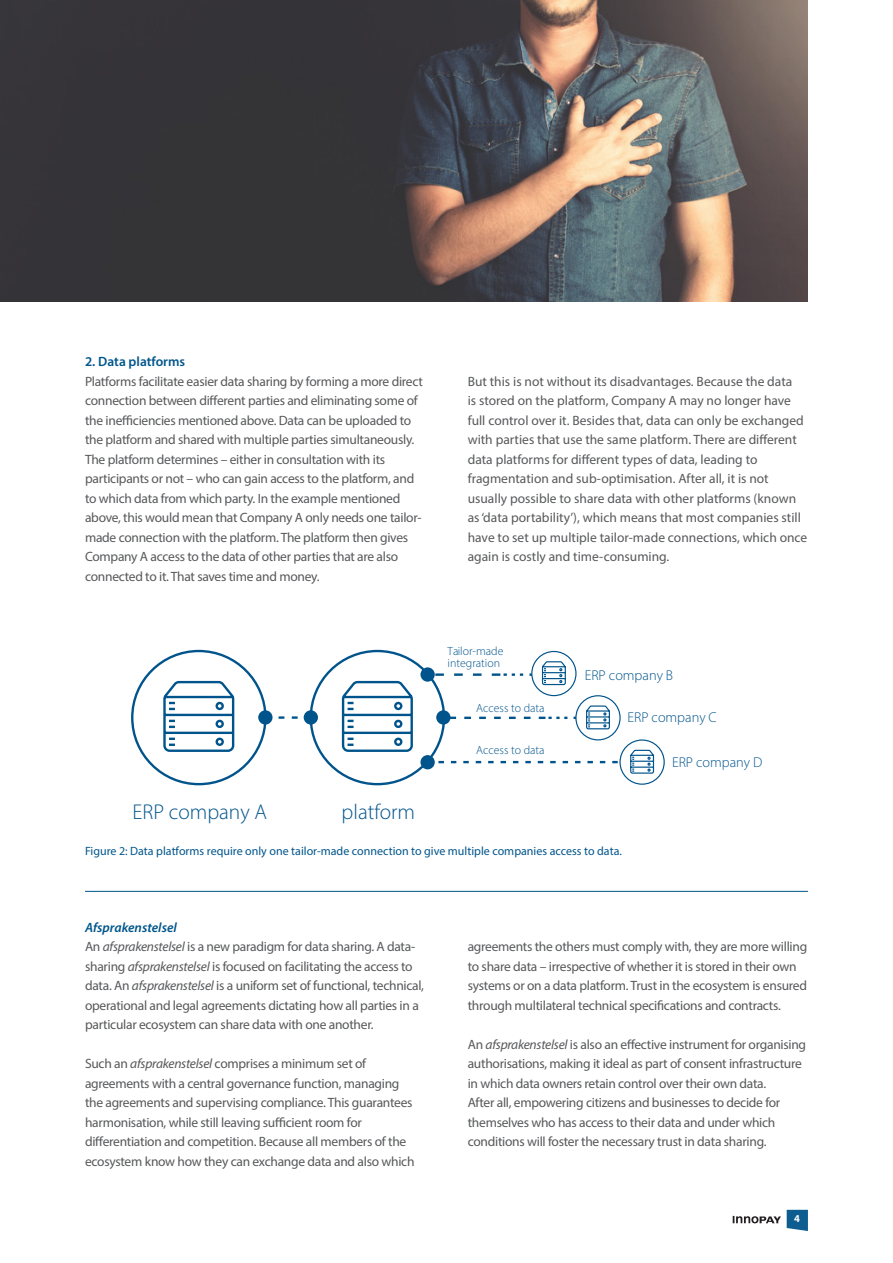
<style>
.page{position:relative;width:893px;height:1263px;background:#fff}
.page>*{position:absolute;margin:0;border:0;box-sizing:border-box;transform-origin:0 0}
.t1{font:300 21.45px "Myriad Pro";color:#00548c}
.t2{font:300 14.25px "Myriad Pro";color:#00548c}
.leestekst_2{font:13.5px/19.5px "Myriad Pro";letter-spacing:-.02em;color:#57585a}
.leestekst_2-2{font:13.5px/19.5px "Myriad Pro";color:#57585a}
.tussenkopjes{font:italic 600 13.5px "Myriad Pro";color:#00558b}
.tussenkopjes-2{font:600 13.5px "Myriad Pro";color:#00558b}
.leestekst_2-3{font:12px "Myriad Pro";color:#00558b}
.t3{font:300 11.85px/11.9px "Myriad Pro";color:#00548c}
.t4{font:700 10.5px "Myriad Pro";color:#fff}
.s1{font-style:italic}
</style>
<div class="page">
<svg style="left:733px;top:1215px;width:48px;height:8px"></svg>
<svg style="left:787px;top:1210px;width:21px;height:21px"></svg>
<svg style="left:131px;top:649px;width:283px;height:137px"></svg>
<svg style="left:426px;top:650px;width:239px;height:135px"></svg>
<div style="left:258px;top:710px;width:15px;height:15px;background:#00548c;border-radius:50%"></div>
<div style="left:304px;top:710px;width:14px;height:15px;background:#00548c;border-radius:50%"></div>
<div style="left:420px;top:667px;width:15px;height:15px;background:#00548c;border-radius:50%"></div>
<div style="left:436px;top:710px;width:15px;height:15px;background:#00548c;border-radius:50%"></div>
<div style="left:420px;top:755px;width:15px;height:14px;background:#00548c;border-radius:50%"></div>
<hr style="left:85px;top:891px;width:723px;height:1px;background:#00558b">
<img style="left:0;top:0;width:808px;height:302px">
<p class="tussenkopjes-2" style="left:85px;top:353px;width:102px">2. Data platforms</p>
<p class="leestekst_2" style="left:85px;top:371px;width:339px">Platforms facilitate easier data sharing by forming a more direct connection between different parties and eliminating some of the inefficiencies mentioned above. Data can be uploaded to the platform and shared with multiple parties simultaneously.<br>The platform determines – either in consultation with its participants or not – who can gain access to the platform, and to which data from which party. In the example mentioned above, this would mean that Company A only needs one tailor&shy;made connection with the platform. The platform then gives Company A access to the data of other parties that are also connected to it. That saves time and money.</p>
<p class="leestekst_2-2" style="left:468px;top:371px;width:341px">But this is not without its disadvantages. Because the data<br>is stored on the platform, Company A may no longer have full control over it. Besides that, data can only be exchanged with parties that use the same platform. There are different data platforms for different types of data, leading to fragmentation and sub-optimisation. After all, it is not usually possible to share data with other platforms (known as ‘data portability’), which means that most companies still have to set up multiple tailor-made connections, which once again is costly and time-consuming.</p>
<h1 class="t1" style="left:133px;top:799px;width:136px">ERP company A</h1>
<h1 class="t1" style="left:342px;top:799px;width:75px">platform</h1>
<p class="t3" style="left:447px;top:645px;width:58px">Tailor-made integration</p>
<p class="t3" style="left:476px;top:702px;width:70px">Access to data</p>
<p class="t3" style="left:476px;top:744px;width:70px">Access to data</p>
<p class="t2" style="left:585px;top:666px;width:90px">ERP company B</p>
<p class="t2" style="left:627px;top:709px;width:91px">ERP company C</p>
<p class="t2" style="left:672px;top:753px;width:92px">ERP company D</p>
<p class="leestekst_2-3" style="left:85px;top:843px;width:538px">Figure 2: Data platforms require only one tailor-made connection to give multiple companies access to data.</p>
<p class="tussenkopjes" style="left:85px;top:918px;width:93px">Afsprakenstelsel</p>
<p class="leestekst_2" style="left:85px;top:937px;width:341px">An <span class="s1">afsprakenstelsel</span> is a new paradigm for data sharing. A data&shy;sharing <span class="s1">afsprakenstelsel</span> is focused on facilitating the access to data. An <span class="s1">afsprakenstelsel</span> is a uniform set of functional, technical, operational and legal agreements dictating how all parties in a particular ecosystem can share data with one another.</p>
<p class="leestekst_2" style="left:85px;top:1054px;width:331px">Such an <span class="s1">afsprakenstelsel</span> comprises a minimum set of agreements with a central governance function, managing the agreements and supervising compliance. This guarantees harmonisation, while still leaving sufficient room for differentiation and competition. Because all members of the ecosystem know how they can exchange data and also which</p>
<p class="leestekst_2" style="left:468px;top:937px;width:341px">agreements the others must comply with, they are more willing to share data – irrespective of whether it is stored in their own systems or on a data platform. Trust in the ecosystem is ensured through multilateral technical specifications and contracts.</p>
<p class="leestekst_2" style="left:468px;top:1034px;width:340px">An <span class="s1">afsprakenstelsel</span> is also an effective instrument for organising authorisations, making it ideal as part of consent infrastructure in which data owners retain control over their own data.<br>After all, empowering citizens and businesses to decide for themselves who has access to their data and under which conditions will foster the necessary trust in data sharing.</p>
<p class="t4" style="left:794px;top:1212px;width:7px">4</p>
</div>
